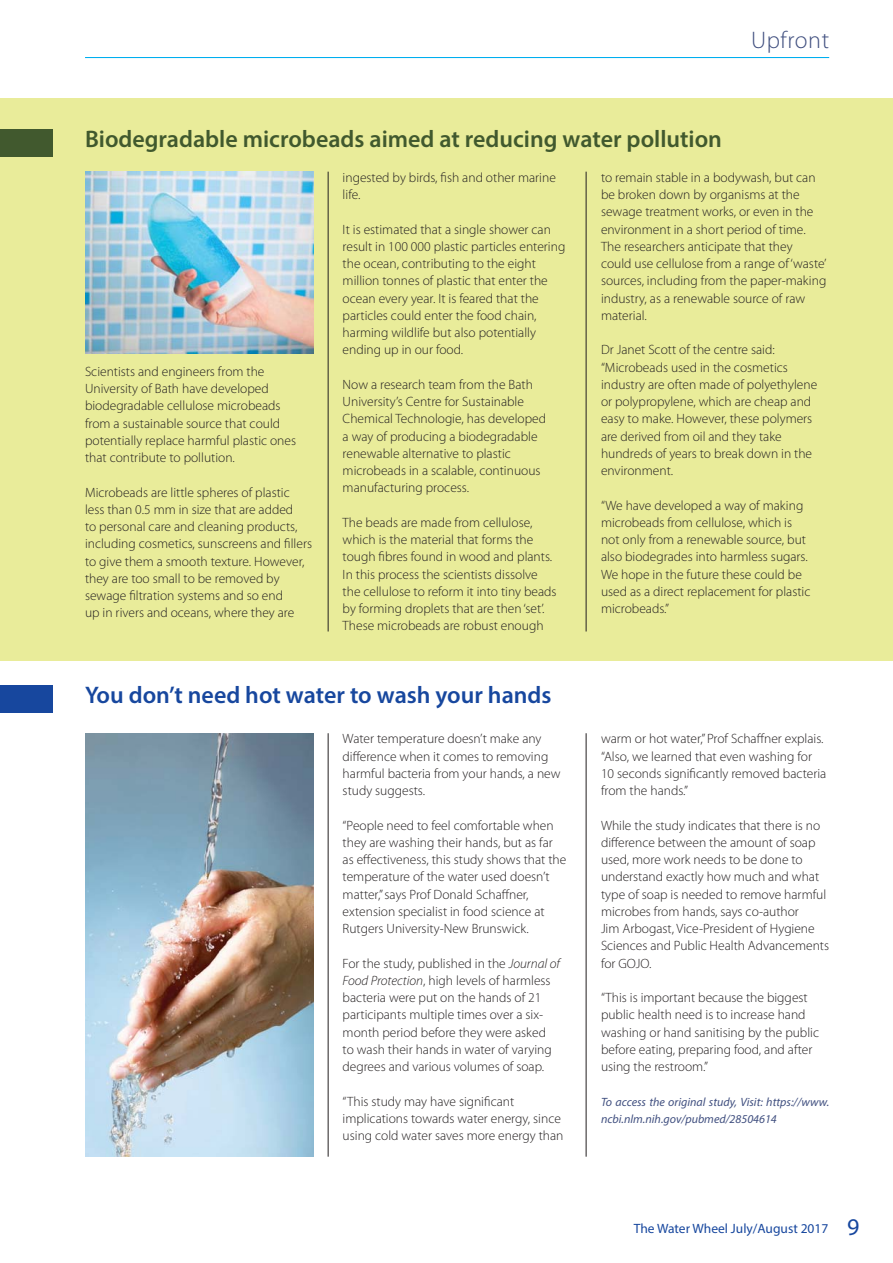
<style>
.page{position:relative;width:893px;height:1263px;background:#fff}
.page>*{position:absolute;margin:0;border:0;box-sizing:border-box;transform-origin:0 0}
.t1{font:600 24px "Myriad Pro";color:#41592e}
.t2{font:600 24px "Myriad Pro";color:#17479e}
.t3{font:300 24px "Myriad Pro";letter-spacing:.025em;color:#415080}
.t4{font:300 13.5px/17.2px "Myriad Pro";color:#231f20}
.t5{font:13.5px "Myriad Pro";color:#17479e}
.t6{font:italic 12px/17.2px "Myriad Pro";color:#415080}
.s1{font-style:italic}
.s2{font-size:24px}
</style>
<div class="page">
<hr style="left:85px;top:57px;width:744px;height:1px;background:#00aeef">
<div style="left:0;top:98px;width:893px;height:562px;background:#e9ec9a"></div>
<hr style="left:328px;top:172px;width:1px;height:459px;background:#231f20">
<hr style="left:586px;top:172px;width:1px;height:459px;background:#231f20">
<div style="left:0;top:129px;width:52px;height:28px;background:#41592e"></div>
<hr style="left:328px;top:733px;width:1px;height:424px;background:#231f20">
<hr style="left:586px;top:733px;width:1px;height:424px;background:#231f20">
<div style="left:0;top:686px;width:52px;height:27px;background:#17479e"></div>
<img style="left:85px;top:172px;width:228px;height:181px">
<img style="left:85px;top:733px;width:228px;height:424px">
<h1 class="t1" style="left:85px;top:130px;width:638px">Biodegradable microbeads aimed at reducing water pollution</h1>
<h1 class="t3" style="left:751px;top:31px;width:80px">Upfront</h1>
<p class="t4" style="left:85px;top:364px;width:213px">Scientists and engineers from the University of Bath have developed biodegradable cellulose microbeads from a sustainable source that could potentially replace harmful plastic ones that contribute to pollution.</p>
<p class="t4" style="left:85px;top:485px;width:229px">Microbeads are little spheres of plastic less than 0.5 mm in size that are added<br>to personal care and cleaning products, including cosmetics, sunscreens and fillers to give them a smooth texture. However, they are too small to be removed by sewage filtration systems and so end<br>up in rivers and oceans, where they are</p>
<p class="t4" style="left:343px;top:170px;width:215px">ingested by birds, fish and other marine life.</p>
<p class="t4" style="left:343px;top:222px;width:224px">It is estimated that a single shower can result in 100 000 plastic particles entering the ocean, contributing to the eight million tonnes of plastic that enter the ocean every year. It is feared that the particles could enter the food chain, harming wildlife but also potentially ending up in our food.</p>
<p class="t4" style="left:343px;top:377px;width:205px">Now a research team from the Bath University’s Centre for Sustainable Chemical Technologie, has developed a way of producing a biodegradable renewable alternative to plastic microbeads in a scalable, continuous manufacturing process.</p>
<p class="t4" style="left:343px;top:515px;width:215px">The beads are made from cellulose, which is the material that forms the tough fibres found in wood and plants.<br>In this process the scientists dissolve the cellulose to reform it into tiny beads by forming droplets that are then ‘set’.<br>These microbeads are robust enough</p>
<h1 class="t2" style="left:85px;top:686px;width:468px">You don’t need hot water to wash your hands</h1>
<p class="t4" style="left:343px;top:732px;width:219px">Water temperature doesn’t make any difference when it comes to removing harmful bacteria from your hands, a new study suggests.</p>
<p class="t4" style="left:343px;top:818px;width:225px">“People need to feel comfortable when they are washing their hands, but as far as effectiveness, this study shows that the temperature of the water used doesn’t matter,” says Prof Donald Schaffner, extension specialist in food science at Rutgers University-New Brunswick.</p>
<p class="t4" style="left:343px;top:956px;width:219px">For the study, published in the <span class="s1">Journal of Food Protection</span>, high levels of harmless bacteria were put on the hands of 21 participants multiple times over a six&shy;month period before they were asked to wash their hands in water of varying degrees and various volumes of soap.</p>
<p class="t4" style="left:343px;top:1094px;width:222px">“This study may have significant implications towards water energy, since using cold water saves more energy than</p>
<p class="t4" style="left:601px;top:170px;width:227px">to remain stable in a bodywash, but can be broken down by organisms at the sewage treatment works, or even in the environment in a short period of time.<br>The researchers anticipate that they<br>could use cellulose from a range of ‘waste’ sources, including from the paper-making industry, as a renewable source of raw material.</p>
<p class="t4" style="left:601px;top:343px;width:218px">Dr Janet Scott of the centre said: “Microbeads used in the cosmetics industry are often made of polyethylene or polypropylene, which are cheap and easy to make. However, these polymers are derived from oil and they take hundreds of years to break down in the environment.</p>
<p class="t4" style="left:601px;top:498px;width:211px">“We have developed a way of making microbeads from cellulose, which is not only from a renewable source, but also biodegrades into harmless sugars.<br>We hope in the future these could be used as a direct replacement for plastic microbeads.”</p>
<p class="t4" style="left:601px;top:732px;width:227px">warm or hot water,” Prof Schaffner explais. “Also, we learned that even washing for 10 seconds significantly removed bacteria from the hands.”</p>
<p class="t4" style="left:601px;top:818px;width:230px">While the study indicates that there is no difference between the amount of soap used, more work needs to be done to understand exactly how much and what type of soap is needed to remove harmful microbes from hands, says co-author<br>Jim Arbogast, Vice-President of Hygiene Sciences and Public Health Advancements for GOJO.</p>
<p class="t4" style="left:601px;top:990px;width:220px">“This is important because the biggest public health need is to increase hand washing or hand sanitising by the public before eating, preparing food, and after using the restroom.”</p>
<p class="t6" style="left:601px;top:1094px;width:230px">To access the original study, Visit: https://www. ncbi.nlm.nih.gov/pubmed/28504614</p>
<p class="t5" style="left:634px;top:1223px;width:227px">The Water Wheel July/August 2017 <span class="s2">9</span></p>
</div>
